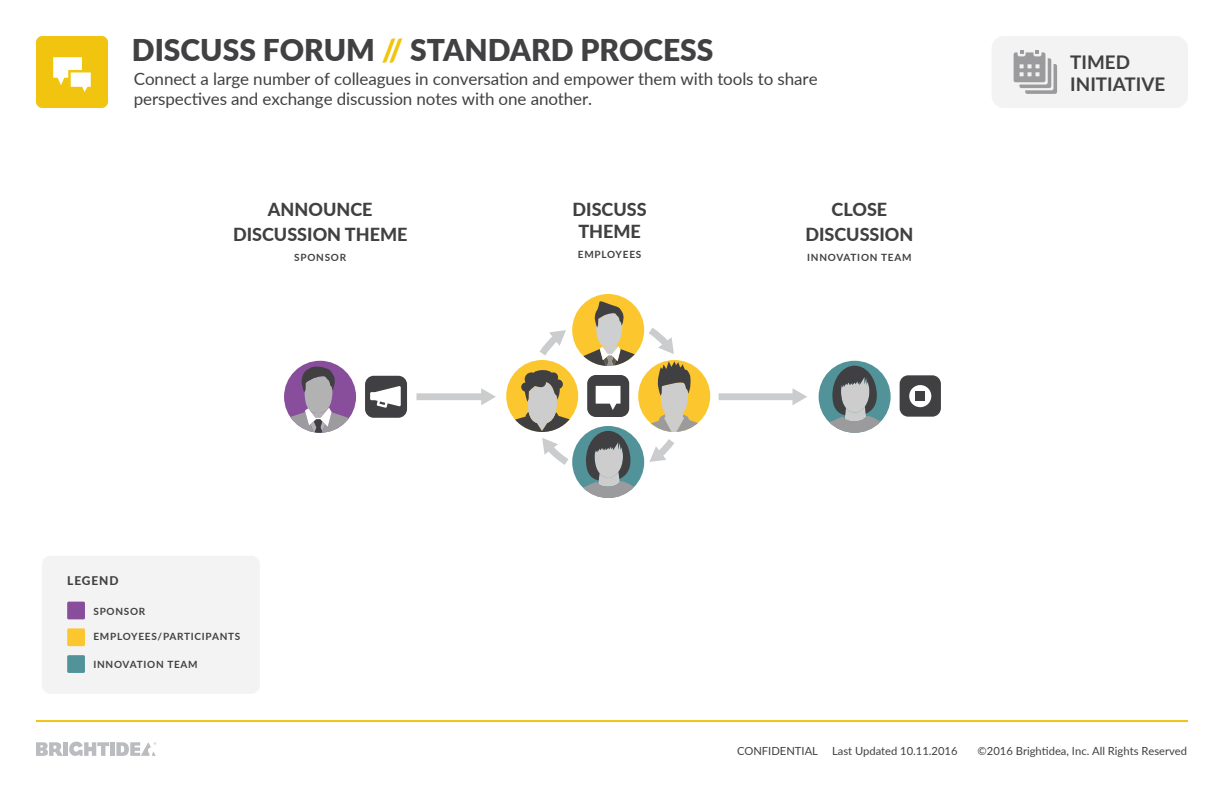
<style>
.page{position:relative;width:1224px;height:792px;background:#fff}
.page>*{position:absolute;margin:0;border:0;box-sizing:border-box;transform-origin:0 0}
.t1{font:900 30px "Lato";color:#414042}
.t2{font:700 18.8px/22.6px "Lato";color:#404042}
.t3{font:800 18px/24.6px "Lato";color:#404042;text-align:center}
.t4{font:17px/20.4px "Lato";letter-spacing:-.005em;color:#414042}
.t5{font:800 12px "Lato";letter-spacing:.075em;color:#404042}
.t6{font:11.2px "Lato";color:#404042}
.t7{font:700 10px "Lato";letter-spacing:.075em;color:#404042}
.s1{color:#f1c40f}
</style>
<div class="page">
<div style="left:36px;top:36px;width:72px;height:72px;background:#f1c40f;border-radius:6px"></div>
<svg style="left:53px;top:57px;width:38px;height:35px"></svg>
<hr style="left:36px;top:720px;width:1152px;height:2px;background:#f1c40f">
<div style="left:992px;top:36px;width:196px;height:72px;background:#f3f3f3;border-radius:12px"></div>
<svg style="left:1014px;top:50px;width:43px;height:44px"></svg>
<svg style="left:36px;top:742px;width:27px;height:14px"></svg>
<hr style="left:64px;top:742px;width:4px;height:14px;background:#babcc0">
<svg style="left:69px;top:741px;width:40px;height:15px"></svg>
<hr style="left:111px;top:742px;width:4px;height:14px;background:#babcc0">
<svg style="left:116px;top:742px;width:40px;height:14px"></svg>
<div style="left:42px;top:556px;width:218px;height:138px;background:#f3f3f3;border-radius:8px"></div>
<div style="left:67px;top:602px;width:18px;height:17px;background:#884d9b;border-radius:2px"></div>
<div style="left:67px;top:628px;width:18px;height:18px;background:#fcc72e;border-radius:2px"></div>
<div style="left:67px;top:655px;width:18px;height:18px;background:#519399;border-radius:2px"></div>
<div style="left:365px;top:376px;width:42px;height:42px;background:#404042;border-radius:9px"></div>
<svg style="left:370px;top:386px;width:31px;height:22px"></svg>
<div style="left:819px;top:361px;width:72px;height:72px;background:#519399;border-radius:50%"></div>
<svg style="left:829px;top:366px;width:51px;height:67px"></svg>
<div style="left:572px;top:426px;width:72px;height:72px;background:#519399;border-radius:50%"></div>
<svg style="left:583px;top:431px;width:51px;height:67px"></svg>
<div style="left:416px;top:393px;width:68px;height:7px;background:#cbcccd"></div>
<svg style="left:481px;top:388px;width:15px;height:17px"></svg>
<div style="left:719px;top:393px;width:76px;height:7px;background:#cbcccd"></div>
<svg style="left:793px;top:388px;width:14px;height:17px"></svg>
<div style="left:284px;top:361px;width:72px;height:72px;background:#884d9b;border-radius:50%"></div>
<svg style="left:290px;top:366px;width:59px;height:67px"></svg>
<div style="left:506px;top:360px;width:72px;height:72px;background:#fcc72e;border-radius:50%"></div>
<svg style="left:515px;top:369px;width:55px;height:63px"></svg>
<div style="left:638px;top:360px;width:72px;height:72px;background:#fcc72e;border-radius:50%"></div>
<svg style="left:651px;top:361px;width:47px;height:71px"></svg>
<div style="left:572px;top:294px;width:72px;height:72px;background:#fcc72e;border-radius:50%"></div>
<svg style="left:583px;top:301px;width:52px;height:65px"></svg>
<div style="left:900px;top:375px;width:41px;height:42px;background:#404042;border-radius:9px"></div>
<div style="left:909px;top:385px;width:22px;height:22px;background:#fff;border-radius:50%"></div>
<div style="left:916px;top:391px;width:9px;height:10px;background:#404042"></div>
<div style="left:587px;top:375px;width:42px;height:42px;background:#404042;border-radius:9px"></div>
<svg style="left:596px;top:386px;width:24px;height:24px"></svg>
<svg style="left:540px;top:330px;width:26px;height:25px"></svg>
<svg style="left:542px;top:438px;width:26px;height:27px"></svg>
<svg style="left:649px;top:439px;width:25px;height:23px"></svg>
<svg style="left:649px;top:328px;width:25px;height:26px"></svg>
<h1 class="t1" style="left:132px;top:27px;width:583px">DISCUSS FORUM <span class="s1">//</span> STANDARD PROCESS</h1>
<p class="t4" style="left:134px;top:68px;width:685px">Connect a large number of colleagues in conversation and empower them with tools to share perspectives and exchange discussion notes with one another.</p>
<p class="t3" style="left:233px;top:197px;width:176px">ANNOUNCE<br>DISCUSSION THEME</p>
<p class="t7" style="left:294px;top:250px;width:53px">SPONSOR</p>
<p class="t5" style="left:67px;top:572px;width:53px">LEGEND</p>
<p class="t7" style="left:93px;top:604px;width:53px">SPONSOR</p>
<p class="t7" style="left:93px;top:629px;width:148px">EMPLOYEES/PARTICIPANTS</p>
<p class="t7" style="left:93px;top:657px;width:106px">INNOVATION TEAM</p>
<p class="t3" style="left:573px;top:198px;width:76px;line-height:21.6px">DISCUSS<br>THEME</p>
<p class="t7" style="left:578px;top:247px;width:65px">EMPLOYEES</p>
<p class="t3" style="left:805px;top:197px;width:110px">CLOSE<br>DISCUSSION</p>
<p class="t7" style="left:807px;top:250px;width:106px">INNOVATION TEAM</p>
<p class="t2" style="left:1070px;top:50px;width:97px">TIMED<br>INITIATIVE</p>
<p class="t6" style="left:737px;top:743px;width:82px">CONFIDENTIAL</p>
<p class="t6" style="left:832px;top:743px;width:127px">Last Updated 10.11.2016</p>
<p class="t6" style="left:978px;top:743px;width:211px">©2016 Brightidea, Inc. All Rights Reserved</p>
</div>
